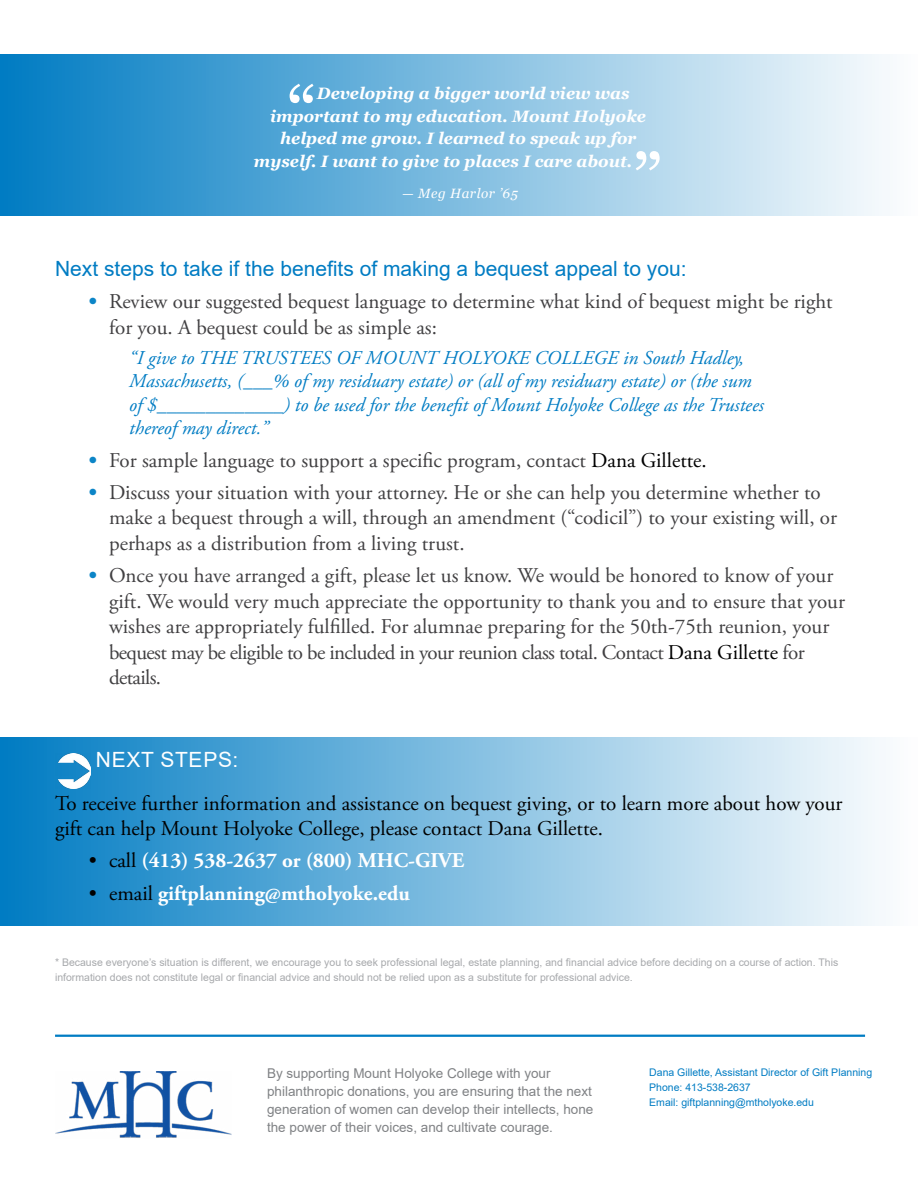
<style>
.page{position:relative;width:918px;height:1188px;background:#fff}
.page>*{position:absolute;margin:0;border:0;box-sizing:border-box;transform-origin:0 0}
.t1{font:73.5px "Georgia";color:#fff}
.t2{font:21px/25.5px "Adobe Garamond Pro";color:#414042}
.t3{font:21px/25.5px "Adobe Garamond Pro";color:#000}
.t4{font:700 21px "Adobe Garamond Pro";color:#fff}
.t5{font:21px "Arial";color:#007cc3}
.t6{font:21px "Arial";letter-spacing:.035em;color:#fff}
.t7{font:italic 19.5px/23.4px "Adobe Garamond Pro";color:#007cc3}
.t8{font:italic 700 16.5px "Georgia";color:#fff}
.t9{font:13.5px/18px "Arial";color:#808285}
.t10{font:italic 13.5px "Georgia";letter-spacing:.04em;color:#fff}
.t11{font:10.5px/15px "Arial";color:#a7a9ac}
.t12{font:10.5px/15px "Arial";color:#007cc3}
.s1{font-weight:700;color:#0c85c7}
.s2{color:#000}
.s3{font-weight:400;color:#000}
</style>
<div class="page">
<div style="left:0;top:737px;width:918px;height:189px;background:linear-gradient(to right,#017cc3,#fff)"></div>
<div style="left:0;top:54px;width:918px;height:162px;background:linear-gradient(to right,#007cc3,#fefefe)"></div>
<hr style="left:55px;top:1035px;width:810px;height:2px;background:#007cc3">
<img style="left:55px;top:754px;width:36px;height:35px">
<img style="left:56px;top:1072px;width:176px;height:66px">
<h1 class="t1" style="left:287px;top:69px;width:32px">“</h1>
<p class="t8" style="left:317px;top:83px;width:314px">Developing a bigger world view was</p>
<p class="t8" style="left:270px;top:106px;width:377px">important to my education. Mount Holyoke</p>
<p class="t8" style="left:280px;top:128px;width:358px">helped me grow. I learned to speak up for</p>
<p class="t8" style="left:254px;top:151px;width:380px">myself. I want to give to places I care about.</p>
<p class="t10" style="left:402px;top:185px;width:117px">— Meg Harlor ’65</p>
<h1 class="t1" style="left:632px;top:136px;width:32px">”</h1>
<p class="t5" style="left:55px;top:254px;width:633px">Next steps to take if the benefits of making a bequest appeal to you:</p>
<p class="t2" style="left:109px;top:290px;width:725px;text-indent:-20px"><span class="s1">•</span> Review our suggested bequest language to determine what kind of bequest might be right for you. A bequest could be as simple as:</p>
<p class="t7" style="left:129px;top:347px;width:636px">“I give to THE TRUSTEES OF MOUNT HOLYOKE COLLEGE in South Hadley, Massachusetts, (___% of my residuary estate) or (all of my residuary estate) or (the sum of $_____________) to be used for the benefit of Mount Holyoke College as the Trustees thereof may direct.”</p>
<p class="t2" style="left:89px;top:448px;width:619px"><span class="s1">•</span> For sample language to support a specific program, contact <span class="s2">Dana Gillette.</span></p>
<p class="t2" style="left:109px;top:480px;width:729px;text-indent:-20px"><span class="s1">•</span> Discuss your situation with your attorney. He or she can help you determine whether to make a bequest through a will, through an amendment (“codicil”) to your existing will, or perhaps as a distribution from a living trust.</p>
<p class="t2" style="left:109px;top:563px;width:737px;text-indent:-20px"><span class="s1">•</span> Once you have arranged a gift, please let us know. We would be honored to know of your gift. We would very much appreciate the opportunity to thank you and to ensure that your wishes are appropriately fulfilled. For alumnae preparing for the 50th-75th reunion, your bequest may be eligible to be included in your reunion class total. Contact <span class="s2">Dana Gillette</span> for details.</p>
<p class="t6" style="left:96px;top:745px;width:144px">NEXT STEPS:</p>
<p class="t3" style="left:55px;top:791px;width:789px">To receive further information and assistance on bequest giving, or to learn more about how your gift can help Mount Holyoke College, please contact Dana Gillette.</p>
<p class="t4" style="left:89px;top:849px;width:377px"><span class="s3">• call</span> (413) 538-2637 or (800) MHC-GIVE</p>
<p class="t4" style="left:89px;top:881px;width:322px"><span class="s3">• email</span> giftplanning@mtholyoke.edu</p>
<p class="t11" style="left:55px;top:955px;width:785px">* Because everyone’s situation is different, we encourage you to seek professional legal, estate planning, and financial advice before deciding on a course of action. This information does not constitute legal or financial advice and should not be relied upon as a substitute for professional advice.</p>
<p class="t9" style="left:267px;top:1065px;width:328px">By supporting Mount Holyoke College with your philanthropic donations, you are ensuring that the next generation of women can develop their intellects, hone the power of their voices, and cultivate courage.</p>
<p class="t12" style="left:649px;top:1065px;width:224px">Dana Gillette, Assistant Director of Gift Planning<br>Phone: 413-538-2637<br>Email: giftplanning@mtholyoke.edu</p>
</div>
